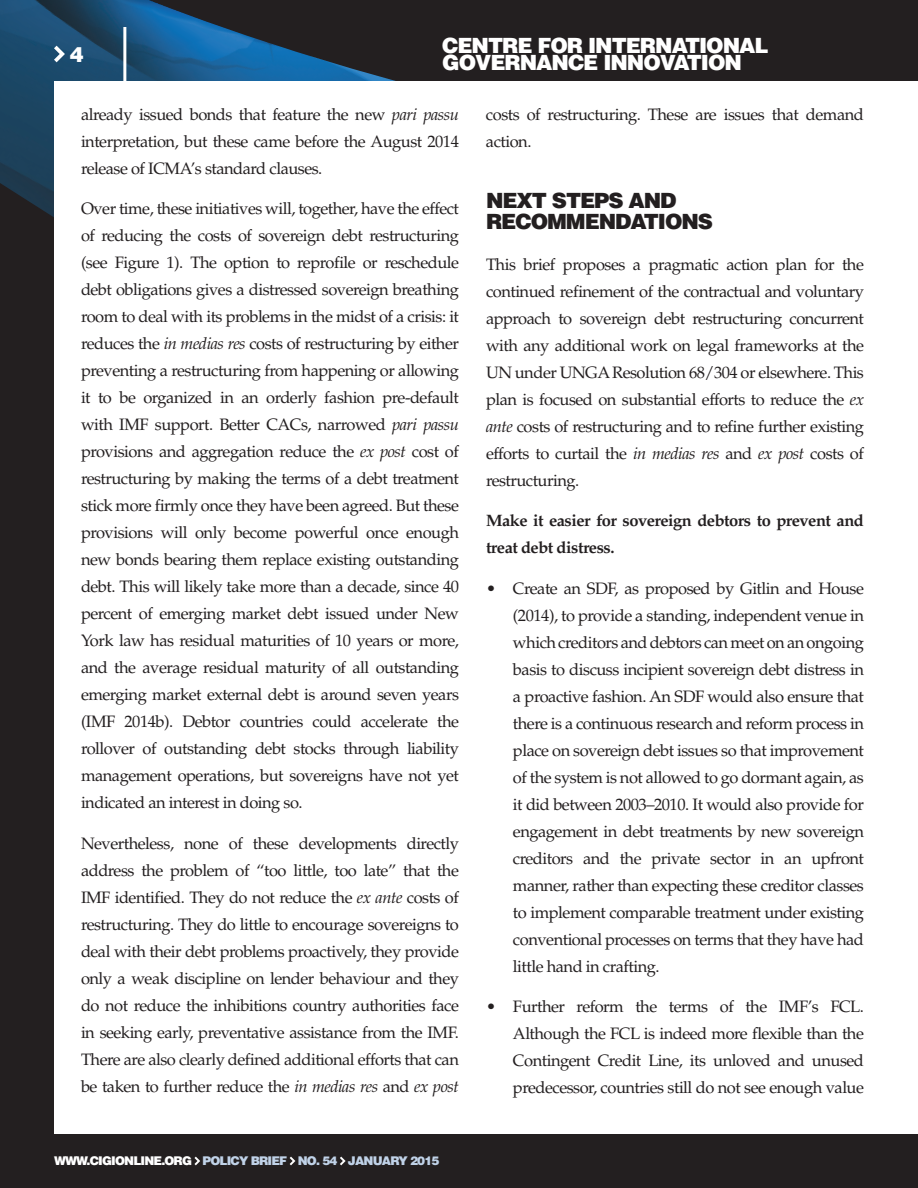
<style>
.page{position:relative;width:918px;height:1188px;background:#fff}
.page>*{position:absolute;margin:0;border:0;box-sizing:border-box;transform-origin:0 0}
.t1{font:900 21px/16.5px "Helvetica LT Std";letter-spacing:-.05em;color:#fff}
.t2{font:900 21px/21px "Helvetica LT Std";letter-spacing:-.05em;color:#231f20}
.t3{font:16.5px/27px "Palatino LT Std";letter-spacing:-.03em;color:#231f20;text-align:justify}
.t4{font:700 16.5px/27px "Palatino LT Std";letter-spacing:-.03em;color:#231f20}
.t5{font:900 12px "Helvetica LT Std";letter-spacing:-.07em;color:#c0d2e8}
.s1{font-style:italic}
.s2{color:#fff}
</style>
<div class="page">
<div style="left:0;top:385px;width:918px;height:803px;background:#231f20"></div>
<img style="left:0;top:0;width:918px;height:385px">
<svg style="left:54px;top:46px;width:11px;height:16px"></svg>
<svg style="left:194px;top:1157px;width:6px;height:8px"></svg>
<svg style="left:290px;top:1157px;width:5px;height:8px"></svg>
<svg style="left:340px;top:1157px;width:6px;height:8px"></svg>
<hr style="left:123px;top:27px;width:3px;height:54px;background:#fff">
<div style="left:54px;top:81px;width:864px;height:1053px;background:#fff"></div>
<p class="t1" style="left:70px;top:46px;width:16px">4</p>
<p class="t1" style="left:442px;top:37px;width:328px">CENTRE FOR INTERNATIONAL<br>GOVERNANCE INNOVATION</p>
<p class="t3" style="left:81px;top:101px;width:380px">already issued bonds that feature the new <span class="s1">pari passu </span>interpretation, but these came before the August 2014 release of ICMA’s standard clauses.</p>
<p class="t3" style="left:81px;top:196px;width:380px">Over time, these initiatives will, together, have the effect of reducing the costs of sovereign debt restructuring (see Figure 1). The option to reprofile or reschedule debt obligations gives a distressed sovereign breathing room to deal with its problems in the midst of a crisis: it reduces the <span class="s1">in medias res</span> costs of restructuring by either preventing a restructuring from happening or allowing it to be organized in an orderly fashion pre-default with IMF support. Better CACs, narrowed <span class="s1">pari passu </span>provisions and aggregation reduce the <span class="s1">ex post</span> cost of restructuring by making the terms of a debt treatment stick more firmly once they have been agreed. But these provisions will only become powerful once enough new bonds bearing them replace existing outstanding debt. This will likely take more than a decade, since 40 percent of emerging market debt issued under New York law has residual maturities of 10 years or more, and the average residual maturity of all outstanding emerging market external debt is around seven years (IMF 2014b). Debtor countries could accelerate the rollover of outstanding debt stocks through liability management operations, but sovereigns have not yet indicated an interest in doing so.</p>
<p class="t3" style="left:81px;top:830px;width:380px">Nevertheless, none of these developments directly address the problem of “too little, too late” that the IMF identified. They do not reduce the <span class="s1">ex ante</span> costs of restructuring. They do little to encourage sovereigns to deal with their debt problems proactively, they provide only a weak discipline on lender behaviour and they do not reduce the inhibitions country authorities face in seeking early, preventative assistance from the IMF.<br>There are also clearly defined additional efforts that can be taken to further reduce the <span class="s1">in medias res</span> and <span class="s1">ex post</span></p>
<p class="t5" style="left:54px;top:1153px;width:311px"><span class="s2">WWW.CIGIONLINE.ORG</span> POLICY BRIEF NO. 54 JANUARY</p>
<p class="t5" style="left:410px;top:1153px;width:31px">2015</p>
<p class="t3" style="left:486px;top:101px;width:379px">costs of restructuring. These are issues that demand action.</p>
<p class="t2" style="left:486px;top:190px;width:229px">NEXT STEPS AND<br>RECOMMENDATIONS</p>
<p class="t3" style="left:486px;top:251px;width:380px">This brief proposes a pragmatic action plan for the continued refinement of the contractual and voluntary approach to sovereign debt restructuring concurrent with any additional work on legal frameworks at the UN under UNGA Resolution 68/304 or elsewhere. This plan is focused on substantial efforts to reduce the <span class="s1">ex ante</span> costs of restructuring and to refine further existing efforts to curtail the <span class="s1">in medias res</span> and <span class="s1">ex post</span> costs of restructuring.</p>
<p class="t4" style="left:486px;top:508px;width:380px">Make it easier for sovereign debtors to prevent and treat debt distress.</p>
<p class="t3" style="left:513px;top:575px;width:353px;text-indent:-27px">• Create an SDF, as proposed by Gitlin and House (2014), to provide a standing, independent venue in which creditors and debtors can meet on an ongoing basis to discuss incipient sovereign debt distress in a proactive fashion. An SDF would also ensure that there is a continuous research and reform process in place on sovereign debt issues so that improvement of the system is not allowed to go dormant again, as it did between 2003–2010. It would also provide for engagement in debt treatments by new sovereign creditors and the private sector in an upfront manner, rather than expecting these creditor classes to implement comparable treatment under existing conventional processes on terms that they have had little hand in crafting.</p>
<p class="t3" style="left:513px;top:994px;width:353px;text-indent:-27px">• Further reform the terms of the IMF’s FCL.<br>Although the FCL is indeed more flexible than the Contingent Credit Line, its unloved and unused predecessor, countries still do not see enough value</p>
</div>
